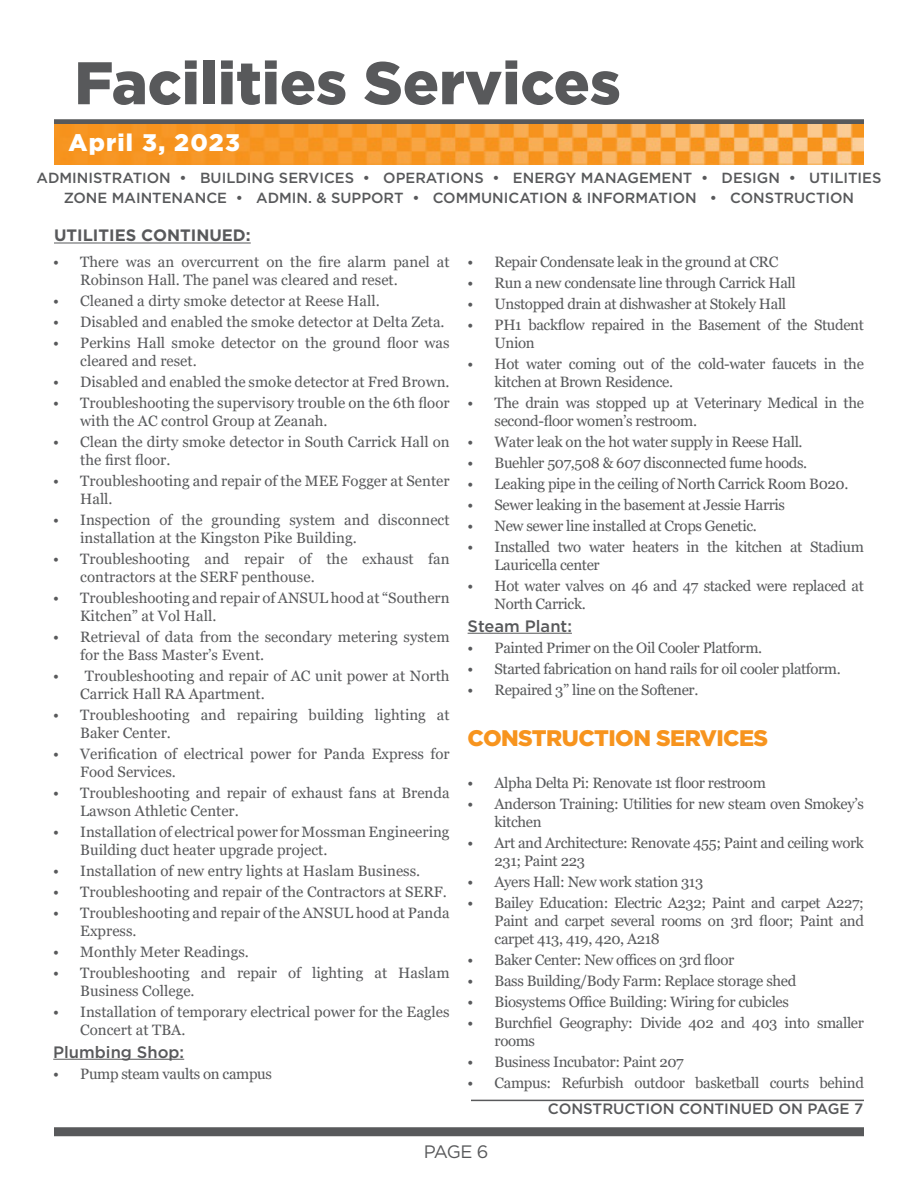
<style>
.page{position:relative;width:918px;height:1188px;background:#fff}
.page>*{position:absolute;margin:0;border:0;box-sizing:border-box;transform-origin:0 0}
.t1{font:900 60px "Gotham";color:#58595b}
.t2{font:900 24px "Gotham";letter-spacing:.05em;color:#fff}
.t3{font:900 22.5px "Gotham";letter-spacing:-.025em;color:#f7941e}
.t4{font:18px "Gotham";color:#58595b}
.t5{font:500 16.5px "Gotham";color:#58595b}
.t6{font:700 16.5px "Gotham";color:#58595b}
.t7{font:15px/18px "Georgia";color:#58595b}
.t8{font:15px/18px "Georgia";letter-spacing:-.025em;color:#58595b}
.t9{font:500 15px "Gotham";color:#58595b}
.t10{font:500 14.7px/19.4px "Gotham";color:#58595b;text-align:center}
</style>
<div class="page">
<hr style="left:53px;top:1059px;width:131px;height:1px;background:#58595b">
<hr style="left:468px;top:633px;width:104px;height:1px;background:#58595b">
<div style="left:54px;top:1127px;width:810px;height:9px;background:#58595b"></div>
<div style="left:54px;top:119px;width:810px;height:6px;background:#58595b"></div>
<img style="left:54px;top:125px;width:810px;height:39px">
<hr style="left:54px;top:243px;width:197px;height:1px;background:#58595b">
<hr style="left:471px;top:1100px;width:393px;height:1px;background:#58595b">
<h1 class="t1" style="left:74px;top:42px;width:548px">Facilities Services</h1>
<h2 class="t2" style="left:68px;top:126px;width:173px">April 3, 2023</h2>
<p class="t10" style="left:37px;top:168px;width:846px">ADMINISTRATION • BUILDING SERVICES • OPERATIONS • ENERGY MANAGEMENT • DESIGN • UTILITIES<br>ZONE MAINTENANCE • ADMIN. &amp; SUPPORT • COMMUNICATION &amp; INFORMATION • CONSTRUCTION</p>
<p class="t6" style="left:54px;top:225px;width:198px">UTILITIES CONTINUED:</p>
<p class="t7" style="left:80px;top:253px;width:371px;text-indent:-27px">• There was an overcurrent on the fire alarm panel at<br>Robinson Hall. The panel was cleared and reset.</p>
<p class="t7" style="left:53px;top:292px;width:328px">• Cleaned a dirty smoke detector at Reese Hall.</p>
<p class="t7" style="left:53px;top:313px;width:393px">• Disabled and enabled the smoke detector at Delta Zeta.</p>
<p class="t7" style="left:80px;top:334px;width:371px;text-indent:-27px">• Perkins Hall smoke detector on the ground floor was cleared and reset.</p>
<p class="t7" style="left:53px;top:373px;width:398px">• Disabled and enabled the smoke detector at Fred Brown.</p>
<p class="t7" style="left:80px;top:394px;width:371px;text-indent:-27px">• Troubleshooting the supervisory trouble on the 6th floor with the AC control Group at Zeanah.</p>
<p class="t7" style="left:80px;top:433px;width:371px;text-indent:-27px">• Clean the dirty smoke detector in South Carrick Hall on the first floor.</p>
<p class="t7" style="left:80px;top:472px;width:371px;text-indent:-27px">• Troubleshooting and repair of the MEE Fogger at Senter<br>Hall.</p>
<p class="t7" style="left:80px;top:511px;width:371px;text-indent:-27px">• Inspection of the grounding system and disconnect installation at the Kingston Pike Building.</p>
<p class="t7" style="left:80px;top:550px;width:371px;text-indent:-27px">• Troubleshooting and repair of the exhaust fan contractors at the SERF penthouse.</p>
<p class="t7" style="left:80px;top:589px;width:371px;text-indent:-27px">• Troubleshooting and repair of ANSUL hood at “Southern<br>Kitchen” at Vol Hall.</p>
<p class="t7" style="left:80px;top:628px;width:371px;text-indent:-27px">• Retrieval of data from the secondary metering system for the Bass Master’s Event.</p>
<p class="t7" style="left:80px;top:667px;width:371px;text-indent:-27px">• Troubleshooting and repair of AC unit power at North<br>Carrick Hall RA Apartment.</p>
<p class="t7" style="left:80px;top:706px;width:371px;text-indent:-27px">• Troubleshooting and repairing building lighting at<br>Baker Center.</p>
<p class="t7" style="left:80px;top:745px;width:371px;text-indent:-27px">• Verification of electrical power for Panda Express for<br>Food Services.</p>
<p class="t7" style="left:80px;top:784px;width:371px;text-indent:-27px">• Troubleshooting and repair of exhaust fans at Brenda<br>Lawson Athletic Center.</p>
<p class="t7" style="left:80px;top:823px;width:371px;text-indent:-27px">• Installation of electrical power for Mossman Engineering<br>Building duct heater upgrade project.</p>
<p class="t7" style="left:53px;top:862px;width:369px">• Installation of new entry lights at Haslam Business.</p>
<p class="t7" style="left:53px;top:883px;width:395px">• Troubleshooting and repair of the Contractors at SERF.</p>
<p class="t7" style="left:80px;top:904px;width:371px;text-indent:-27px">• Troubleshooting and repair of the ANSUL hood at Panda<br>Express.</p>
<p class="t7" style="left:53px;top:943px;width:197px">• Monthly Meter Readings.</p>
<p class="t7" style="left:80px;top:964px;width:371px;text-indent:-27px">• Troubleshooting and repair of lighting at Haslam<br>Business College.</p>
<p class="t7" style="left:80px;top:1003px;width:371px;text-indent:-27px">• Installation of temporary electrical power for the Eagles<br>Concert at TBA.</p>
<p class="t5" style="left:53px;top:1041px;width:132px">Plumbing Shop:</p>
<p class="t8" style="left:53px;top:1065px;width:220px">• Pump steam vaults on campus</p>
<p class="t8" style="left:468px;top:253px;width:312px">• Repair Condensate leak in the ground at CRC</p>
<p class="t8" style="left:468px;top:274px;width:330px">• Run a new condensate line through Carrick Hall</p>
<p class="t8" style="left:468px;top:295px;width:320px">• Unstopped drain at dishwasher at Stokely Hall</p>
<p class="t8" style="left:495px;top:316px;width:371px;text-indent:-27px">• PH1 backflow repaired in the Basement of the Student<br>Union</p>
<p class="t8" style="left:495px;top:355px;width:371px;text-indent:-27px">• Hot water coming out of the cold-water faucets in the kitchen at Brown Residence.</p>
<p class="t8" style="left:495px;top:394px;width:371px;text-indent:-27px">• The drain was stopped up at Veterinary Medical in the second-floor women’s restroom.</p>
<p class="t8" style="left:468px;top:433px;width:337px">• Water leak on the hot water supply in Reese Hall.</p>
<p class="t8" style="left:468px;top:454px;width:341px">• Buehler 507,508 &amp; 607 disconnected fume hoods.</p>
<p class="t8" style="left:468px;top:475px;width:382px">• Leaking pipe in the ceiling of North Carrick Room B020.</p>
<p class="t8" style="left:468px;top:496px;width:319px">• Sewer leaking in the basement at Jessie Harris</p>
<p class="t8" style="left:468px;top:517px;width:291px">• New sewer line installed at Crops Genetic.</p>
<p class="t8" style="left:495px;top:538px;width:371px;text-indent:-27px">• Installed two water heaters in the kitchen at Stadium<br>Lauricella center</p>
<p class="t8" style="left:495px;top:577px;width:371px;text-indent:-27px">• Hot water valves on 46 and 47 stacked were replaced at<br>North Carrick.</p>
<p class="t5" style="left:468px;top:615px;width:106px">Steam Plant:</p>
<p class="t8" style="left:468px;top:639px;width:296px">• Painted Primer on the Oil Cooler Platform.</p>
<p class="t8" style="left:468px;top:660px;width:375px">• Started fabrication on hand rails for oil cooler platform.</p>
<p class="t8" style="left:468px;top:681px;width:232px">• Repaired 3” line on the Softener.</p>
<h3 class="t3" style="left:468px;top:722px;width:302px">CONSTRUCTION SERVICES</h3>
<p class="t8" style="left:468px;top:774px;width:300px">• Alpha Delta Pi: Renovate 1st floor restroom</p>
<p class="t8" style="left:495px;top:795px;width:371px;text-indent:-27px">• Anderson Training: Utilities for new steam oven Smokey’s kitchen</p>
<p class="t8" style="left:495px;top:834px;width:371px;text-indent:-27px">• Art and Architecture: Renovate 455; Paint and ceiling work<br>231; Paint 223</p>
<p class="t8" style="left:468px;top:873px;width:237px">• Ayers Hall: New work station 313</p>
<p class="t7" style="left:495px;top:894px;width:371px;text-align:justify;text-indent:-27px">• Bailey Education: Electric A232; Paint and carpet A227; Paint and carpet several rooms on 3rd floor; Paint and carpet 413, 419, 420, A218</p>
<p class="t8" style="left:468px;top:951px;width:268px">• Baker Center: New offices on 3rd floor</p>
<p class="t8" style="left:468px;top:972px;width:330px">• Bass Building/Body Farm: Replace storage shed</p>
<p class="t8" style="left:468px;top:993px;width:323px">• Biosystems Office Building: Wiring for cubicles</p>
<p class="t8" style="left:495px;top:1014px;width:371px;text-indent:-27px">• Burchfiel Geography: Divide 402 and 403 into smaller rooms</p>
<p class="t8" style="left:468px;top:1053px;width:218px">• Business Incubator: Paint 207</p>
<p class="t8" style="left:468px;top:1074px;width:398px">• Campus: Refurbish outdoor basketball courts behind</p>
<p class="t9" style="left:548px;top:1099px;width:317px">CONSTRUCTION CONTINUED ON PAGE 7</p>
<p class="t4" style="left:424px;top:1140px;width:66px">PAGE 6</p>
</div>
